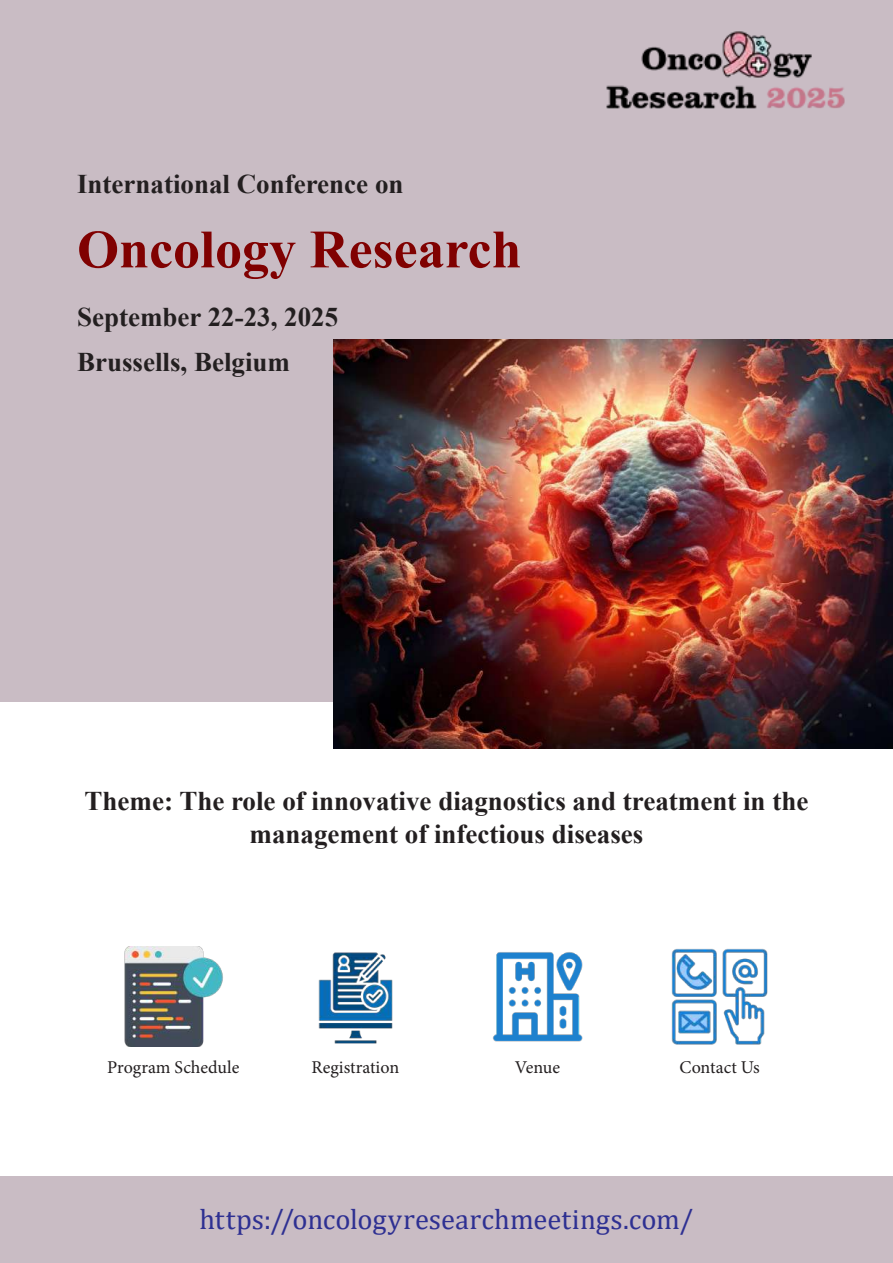
<style>
.page{position:relative;width:893px;height:1263px;background:#fff}
.page>*{position:absolute;margin:0;border:0;box-sizing:border-box;transform-origin:0 0}
.t1{font:700 54px "Times New Roman";color:#800101}
.t2{font:28.65px "Cambria";color:#2e3092}
.t3{font:700 27px/45.2px "Times New Roman";color:#231f20}
.t4{font:18px "Minion Pro";color:#231f20}
</style>
<div class="page">
<div style="left:0;top:0;width:893px;height:701px;background:#c9bcc4"></div>
<div style="left:0;top:1177px;width:893px;height:86px;background:#c9bcc4"></div>
<img style="left:334px;top:340px;width:559px;height:408px">
<img style="left:606px;top:31px;width:239px;height:78px">
<img style="left:493px;top:952px;width:90px;height:90px">
<img style="left:671px;top:948px;width:97px;height:97px">
<img style="left:318px;top:952px;width:75px;height:92px">
<img style="left:124px;top:947px;width:99px;height:100px">
<p class="t3" style="left:77px;top:161px;width:328px">International Conference on</p>
<h1 class="t1" style="left:77px;top:210px;width:446px">Oncology Research</h1>
<p class="t3" style="left:77px;top:294px;width:263px">September 22-23, 2025<br>Brussells, Belgium</p>
<p class="t3" style="left:85px;top:784px;width:725px;line-height:32.4px;text-align:center">Theme: The role of innovative diagnostics and treatment in the management of infectious diseases</p>
<p class="t4" style="left:107px;top:1055px;width:134px">Program Schedule</p>
<p class="t4" style="left:312px;top:1055px;width:89px">Registration</p>
<p class="t4" style="left:515px;top:1055px;width:47px">Venue</p>
<p class="t4" style="left:679px;top:1055px;width:82px">Contact Us</p>
<p class="t2" style="left:200px;top:1202px;width:495px">https://oncologyresearchmeetings.com/</p>
</div>
